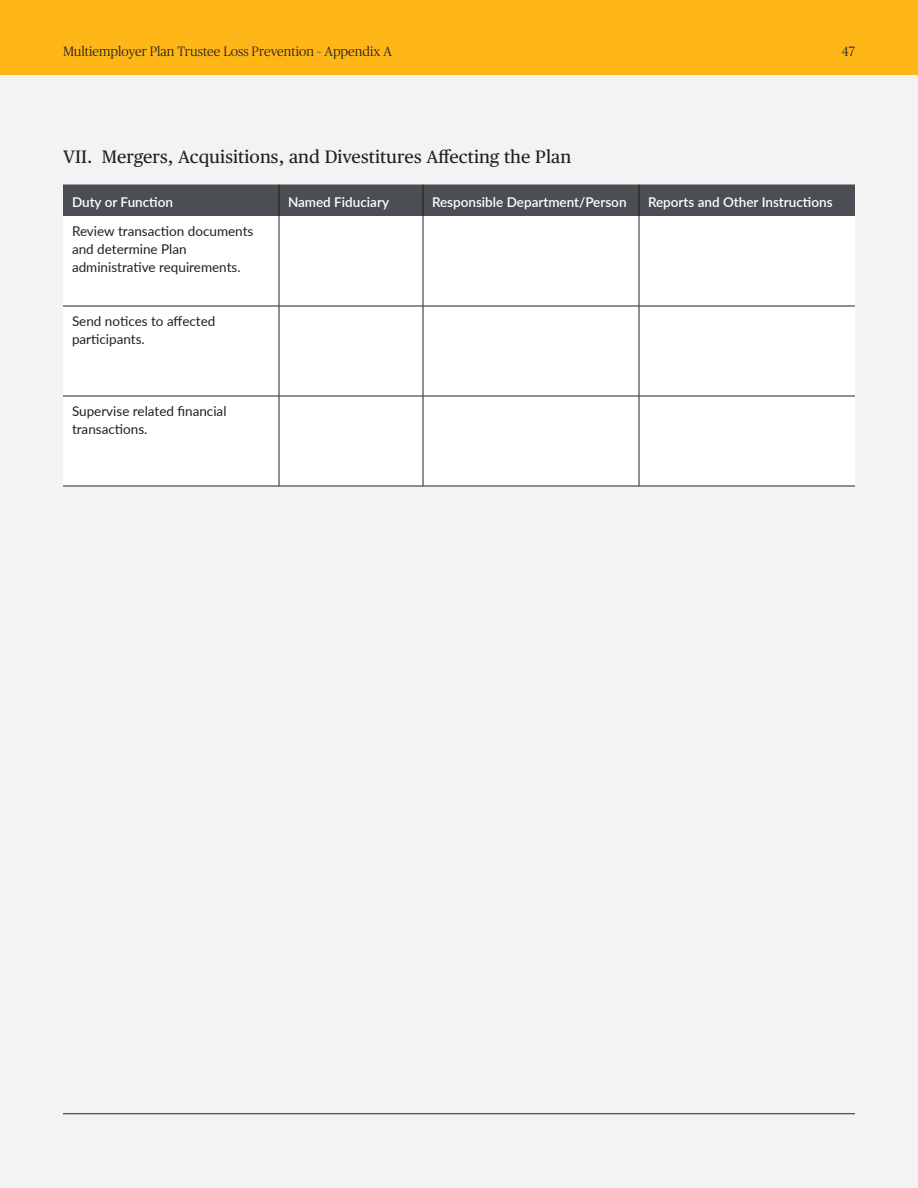
<style>
.page{position:relative;width:918px;height:1188px;background:#f3f3f3}
.page>*{position:absolute;margin:0;border:0;box-sizing:border-box;transform-origin:0 0}
.t1{font:18px "Publico Text";letter-spacing:.005em;color:#231f20}
.t2{font:13.5px/18px "Lato";color:#231f20}
.t3{font:600 13.5px "Lato";color:#fff}
.t4{font:300 13.5px "Publico Headline";letter-spacing:.005em;color:#231f20}
</style>
<div class="page">
<div style="left:0;top:0;width:918px;height:74px;background:#ffb617"></div>
<div style="left:63px;top:184px;width:792px;height:32px;background:#4b4e53"></div>
<div style="left:63px;top:216px;width:792px;height:270px;background:#fff"></div>
<hr style="left:279px;top:184px;width:1px;height:32px;background:#231f20">
<hr style="left:423px;top:184px;width:1px;height:32px;background:#231f20">
<hr style="left:639px;top:184px;width:1px;height:32px;background:#231f20">
<hr style="left:279px;top:216px;width:1px;height:90px;background:#231f20">
<hr style="left:423px;top:216px;width:1px;height:90px;background:#231f20">
<hr style="left:639px;top:216px;width:1px;height:90px;background:#231f20">
<hr style="left:63px;top:306px;width:216px;height:1px;background:#231f20">
<hr style="left:279px;top:306px;width:144px;height:1px;background:#231f20">
<hr style="left:279px;top:306px;width:1px;height:90px;background:#231f20">
<hr style="left:423px;top:306px;width:216px;height:1px;background:#231f20">
<hr style="left:423px;top:306px;width:1px;height:90px;background:#231f20">
<hr style="left:639px;top:306px;width:216px;height:1px;background:#231f20">
<hr style="left:639px;top:306px;width:1px;height:90px;background:#231f20">
<hr style="left:63px;top:396px;width:216px;height:1px;background:#231f20">
<hr style="left:279px;top:396px;width:144px;height:1px;background:#231f20">
<hr style="left:279px;top:396px;width:1px;height:90px;background:#231f20">
<hr style="left:423px;top:396px;width:216px;height:1px;background:#231f20">
<hr style="left:423px;top:396px;width:1px;height:90px;background:#231f20">
<hr style="left:639px;top:396px;width:216px;height:1px;background:#231f20">
<hr style="left:639px;top:396px;width:1px;height:90px;background:#231f20">
<hr style="left:63px;top:486px;width:216px;height:1px;background:#231f20">
<hr style="left:279px;top:486px;width:144px;height:1px;background:#231f20">
<hr style="left:423px;top:486px;width:216px;height:1px;background:#231f20">
<hr style="left:639px;top:486px;width:216px;height:1px;background:#231f20">
<hr style="left:63px;top:1113px;width:792px;height:1px;background:#231f20">
<p class="t4" style="left:63px;top:42px;width:330px">Multiemployer Plan Trustee Loss Prevention – Appendix A</p>
<p class="t4" style="left:842px;top:42px;width:15px">47</p>
<p class="t1" style="left:63px;top:143px;width:510px">VII. Mergers, Acquisitions, and Divestitures Affecting the Plan</p>
<p class="t3" style="left:72px;top:192px;width:103px">Duty or Function</p>
<p class="t3" style="left:288px;top:192px;width:103px">Named Fiduciary</p>
<p class="t3" style="left:432px;top:192px;width:196px">Responsible Department/Person</p>
<p class="t3" style="left:648px;top:192px;width:186px">Reports and Other Instructions</p>
<p class="t2" style="left:72px;top:221px;width:183px">Review transaction documents and determine Plan administrative requirements.</p>
<p class="t2" style="left:72px;top:311px;width:145px">Send notices to affected participants.</p>
<p class="t2" style="left:72px;top:401px;width:156px">Supervise related financial transactions.</p>
</div>
